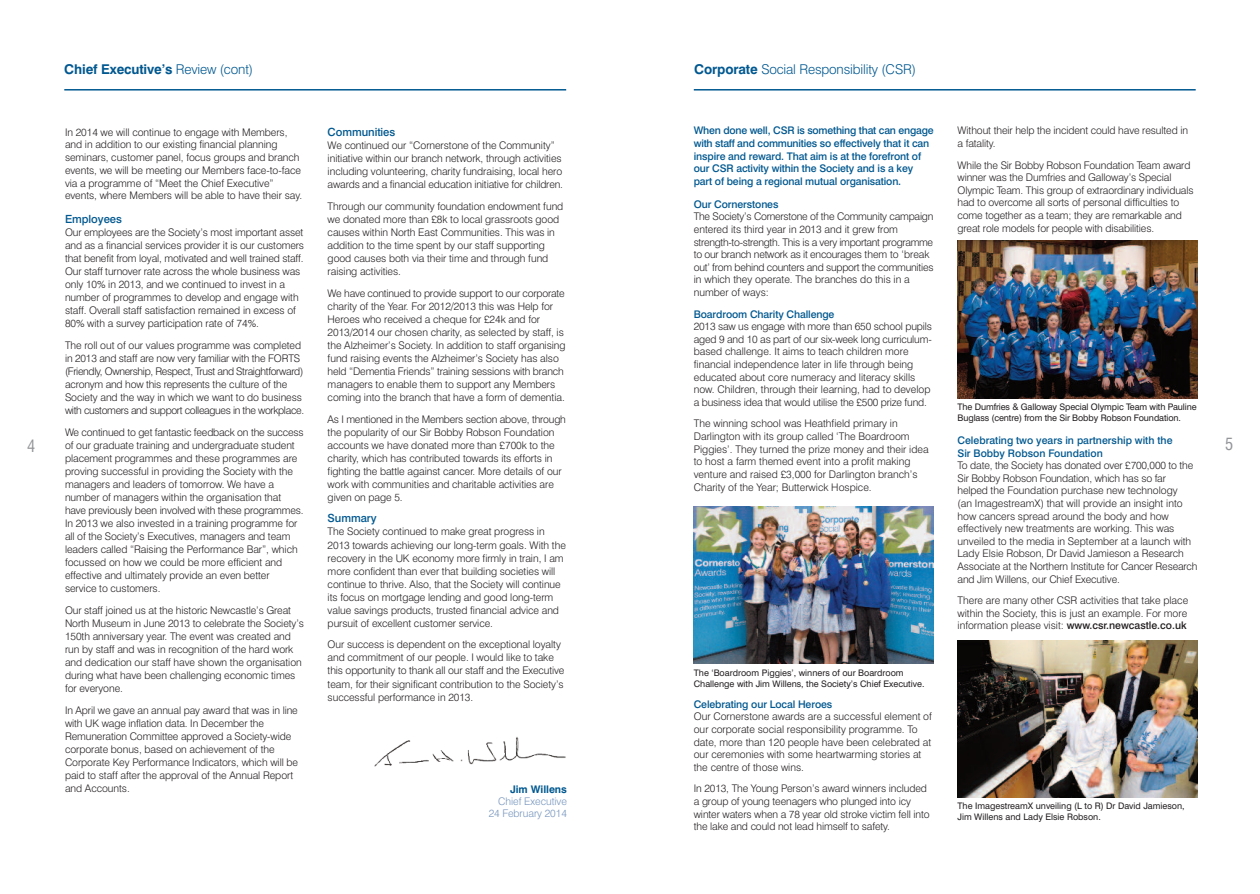
<style>
.page{position:relative;width:1260px;height:894px;background:#fff}
.page>*{position:absolute;margin:0;border:0;box-sizing:border-box;transform-origin:0 0}
.t1{font:condensed 16.5px "Swiss 721 BT";color:#939598}
.t2{font:300 13.5px "Swiss 721 BT";letter-spacing:-.01em;color:#005890}
.t3{font:700 13.5px "Swiss 721 BT";letter-spacing:-.01em;color:#005890}
.t4{font:500 11.25px "Swiss 721 BT";letter-spacing:-.005em;color:#005890}
.t5{font:300 10.5px/13px "Swiss 721 BT";letter-spacing:-.005em;color:#231f20}
.t6{font:500 10.5px/12.6px "Swiss 721 BT";letter-spacing:-.01em;color:#005890}
.t7{font:300 10.5px/12px "Swiss 721 BT";letter-spacing:-.005em;color:#7695bd;text-align:right}
.t8{font:700 10.5px "Swiss 721 BT";letter-spacing:-.005em;color:#005890}
.t9{font:9px/10.8px "Swiss 721 BT";color:#231f20}
.s1{font-weight:300}
.s2{font-weight:700}
.s3{font-weight:500}
</style>
<div class="page">
<hr style="left:64px;top:89px;width:502px;height:2px;background:#005890">
<hr style="left:694px;top:89px;width:501px;height:2px;background:#005890">
<img style="left:374px;top:737px;width:192px;height:30px">
<img style="left:957px;top:241px;width:241px;height:157px">
<img style="left:694px;top:506px;width:240px;height:158px">
<img style="left:957px;top:640px;width:241px;height:158px">
<p class="t3" style="left:64px;top:64px;width:190px">Chief Executive’s <span class="s1">Review (cont)</span></p>
<p class="t2" style="left:694px;top:64px;width:223px"><span class="s2">Corporate</span> Social Responsibility (CSR)</p>
<p class="t6" style="left:694px;top:125px;width:241px">When done well, CSR is something that can engage with staff and communities so effectively that it can inspire and reward. That aim is at the forefront of our CSR activity within the Society and is a key part of being a regional mutual organisation.</p>
<p class="t6" style="left:694px;top:199px;width:86px">Our Cornerstones</p>
<p class="t5" style="left:694px;top:211px;width:241px;line-height:12.6px">The Society’s Cornerstone of the Community campaign entered its third year in 2013 and it grew from strength-to-strength. This is a very important programme to our branch network as it encourages them to ‘break out’ from behind counters and support the communities in which they operate. The branches do this in a number of ways:</p>
<p class="t6" style="left:694px;top:309px;width:142px">Boardroom Charity Challenge</p>
<p class="t5" style="left:694px;top:321px;width:240px;line-height:12.6px">2013 saw us engage with more than 650 school pupils aged 9 and 10 as part of our six-week long curriculum&shy;based challenge. It aims to teach children more financial independence later in life through being educated about core numeracy and literacy skills now. Children, through their learning, had to develop a business idea that would utilise the £500 prize fund.</p>
<p class="t5" style="left:694px;top:418px;width:236px;line-height:12.6px">The winning school was Heathfield primary in Darlington with its group called ‘The Boardroom Piggies’. They turned the prize money and their idea to host a farm themed event into a profit making venture and raised £3,000 for Darlington branch’s Charity of the Year; Butterwick Hospice.</p>
<p class="t5" style="left:957px;top:125px;width:232px;line-height:12.6px">Without their help the incident could have resulted in a fatality.</p>
<p class="t5" style="left:957px;top:160px;width:238px;line-height:12.6px">While the Sir Bobby Robson Foundation Team award winner was the Dumfries and Galloway’s Special Olympic Team. This group of extraordinary individuals had to overcome all sorts of personal difficulties to come together as a team; they are remarkable and great role models for people with disabilities.</p>
<p class="t4" style="left:328px;top:128px;width:69px">Communities</p>
<p class="t5" style="left:328px;top:140px;width:237px">We continued our “Cornerstone of the Community” initiative within our branch network, through activities including volunteering, charity fundraising, local hero awards and a financial education initiative for children.</p>
<p class="t5" style="left:328px;top:201px;width:237px">Through our community foundation endowment fund we donated more than £8k to local grassroots good causes within North East Communities. This was in addition to the time spent by our staff supporting good causes both via their time and through fund raising activities.</p>
<p class="t5" style="left:328px;top:287px;width:239px">We have continued to provide support to our corporate charity of the Year. For 2012/2013 this was Help for Heroes who received a cheque for £24k and for 2013/2014 our chosen charity, as selected by staff, is the Alzheimer’s Society. In addition to staff organising fund raising events the Alzheimer’s Society has also held “Dementia Friends” training sessions with branch managers to enable them to support any Members coming into the branch that have a form of dementia.</p>
<p class="t5" style="left:328px;top:413px;width:240px">As I mentioned in the Members section above, through the popularity of our Sir Bobby Robson Foundation accounts we have donated more than £700k to the charity, which has contributed towards its efforts in fighting the battle against cancer. More details of our work with communities and charitable activities are given on page 5.</p>
<p class="t4" style="left:328px;top:514px;width:51px">Summary</p>
<p class="t5" style="left:328px;top:526px;width:240px">The Society continued to make great progress in 2013 towards achieving our long-term goals. With the recovery in the UK economy more firmly in train, I am more confident than ever that building societies will continue to thrive. Also, that the Society will continue its focus on mortgage lending and good long-term value savings products, trusted financial advice and pursuit of excellent customer service.</p>
<p class="t5" style="left:328px;top:639px;width:238px">Our success is dependent on the exceptional loyalty and commitment of our people. I would like to take this opportunity to thank all our staff and the Executive team, for their significant contribution to the Society’s successful performance in 2013.</p>
<p class="t5" style="left:65px;top:127px;width:239px">In 2014 we will continue to engage with Members, and in addition to our existing financial planning seminars, customer panel, focus groups and branch events, we will be meeting our Members face-to-face via a programme of “Meet the Chief Executive” events, where Members will be able to have their say.</p>
<p class="t4" style="left:65px;top:215px;width:58px">Employees</p>
<p class="t5" style="left:65px;top:227px;width:241px">Our employees are the Society’s most important asset and as a financial services provider it is our customers that benefit from loyal, motivated and well trained staff.<br>Our staff turnover rate across the whole business was only 10% in 2013, and we continued to invest in a number of programmes to develop and engage with staff. Overall staff satisfaction remained in excess of 80% with a survey participation rate of 74%.</p>
<p class="t5" style="left:65px;top:339px;width:241px">The roll out of our values programme was completed in 2013 and staff are now very familiar with the FORTS (Friendly, Ownership, Respect, Trust and Straightforward) acronym and how this represents the culture of the Society and the way in which we want to do business with customers and support colleagues in the workplace.</p>
<p class="t5" style="left:65px;top:426px;width:240px">We continued to get fantastic feedback on the success of our graduate training and undergraduate student placement programmes and these programmes are proving successful in providing the Society with the managers and leaders of tomorrow. We have a number of managers within the organisation that have previously been involved with these programmes.<br>In 2013 we also invested in a training programme for all of the Society’s Executives, managers and team leaders called “Raising the Performance Bar”, which focussed on how we could be more efficient and effective and ultimately provide an even better service to customers.</p>
<p class="t5" style="left:65px;top:604px;width:240px">Our staff joined us at the historic Newcastle’s Great North Museum in June 2013 to celebrate the Society’s 150th anniversary year. The event was created and run by staff and was in recognition of the hard work and dedication our staff have shown the organisation during what have been challenging economic times for everyone.</p>
<p class="t5" style="left:65px;top:704px;width:235px">In April we gave an annual pay award that was in line with UK wage inflation data. In December the Remuneration Committee approved a Society-wide corporate bonus, based on achievement of the Corporate Key Performance Indicators, which will be paid to staff after the approval of the Annual Report and Accounts.</p>
<p class="t9" style="left:957px;top:403px;width:241px">The Dumfries &amp; Galloway Special Olympic Team with Pauline<br>Buglass (centre) from the Sir Bobby Robson Foundation.</p>
<p class="t6" style="left:957px;top:435px;width:216px">Celebrating two years in partnership with the<br>Sir Bobby Robson Foundation</p>
<p class="t5" style="left:957px;top:460px;width:241px;line-height:12.6px">To date, the Society has donated over £700,000 to the Sir Bobby Robson Foundation, which has so far helped the Foundation purchase new technology<br>(an ImagestreamX) that will provide an insight into how cancers spread around the body and how effectively new treatments are working. This was unveiled to the media in September at a launch with Lady Elsie Robson, Dr David Jamieson a Research Associate at the Northern Institute for Cancer Research and Jim Willens, our Chief Executive.</p>
<p class="t5" style="left:957px;top:595px;width:232px;line-height:12.6px;text-align:justify">There are many other CSR activities that take place within the Society, this is just an example. For more information please visit: <span class="s3">www.csr.newcastle.co.uk</span></p>
<h1 class="t1" style="left:27px;top:439px;width:10px">4</h1>
<h1 class="t1" style="left:1225px;top:438px;width:10px">5</h1>
<p class="t9" style="left:694px;top:669px;width:232px">The ‘Boardroom Piggies’, winners of our Boardroom<br>Challenge with Jim Willens, the Society’s Chief Executive.</p>
<p class="t6" style="left:694px;top:699px;width:140px">Celebrating our Local Heroes</p>
<p class="t5" style="left:694px;top:711px;width:240px;line-height:12.6px">Our Cornerstone awards are a successful element of our corporate social responsibility programme. To date, more than 120 people have been celebrated at our ceremonies with some heartwarming stories at the centre of those wins.</p>
<p class="t5" style="left:694px;top:783px;width:237px;line-height:12.6px">In 2013, The Young Person’s award winners included a group of young teenagers who plunged into icy winter waters when a 78 year old stroke victim fell into the lake and could not lead himself to safety.</p>
<p class="t8" style="left:510px;top:785px;width:58px">Jim Willens</p>
<p class="t7" style="left:489px;top:796px;width:80px">Chief Executive<br>24 February 2014</p>
<p class="t9" style="left:957px;top:801px;width:229px">The ImagestreamX unveiling (L to R) Dr David Jamieson,<br>Jim Willens and Lady Elsie Robson.</p>
</div>
